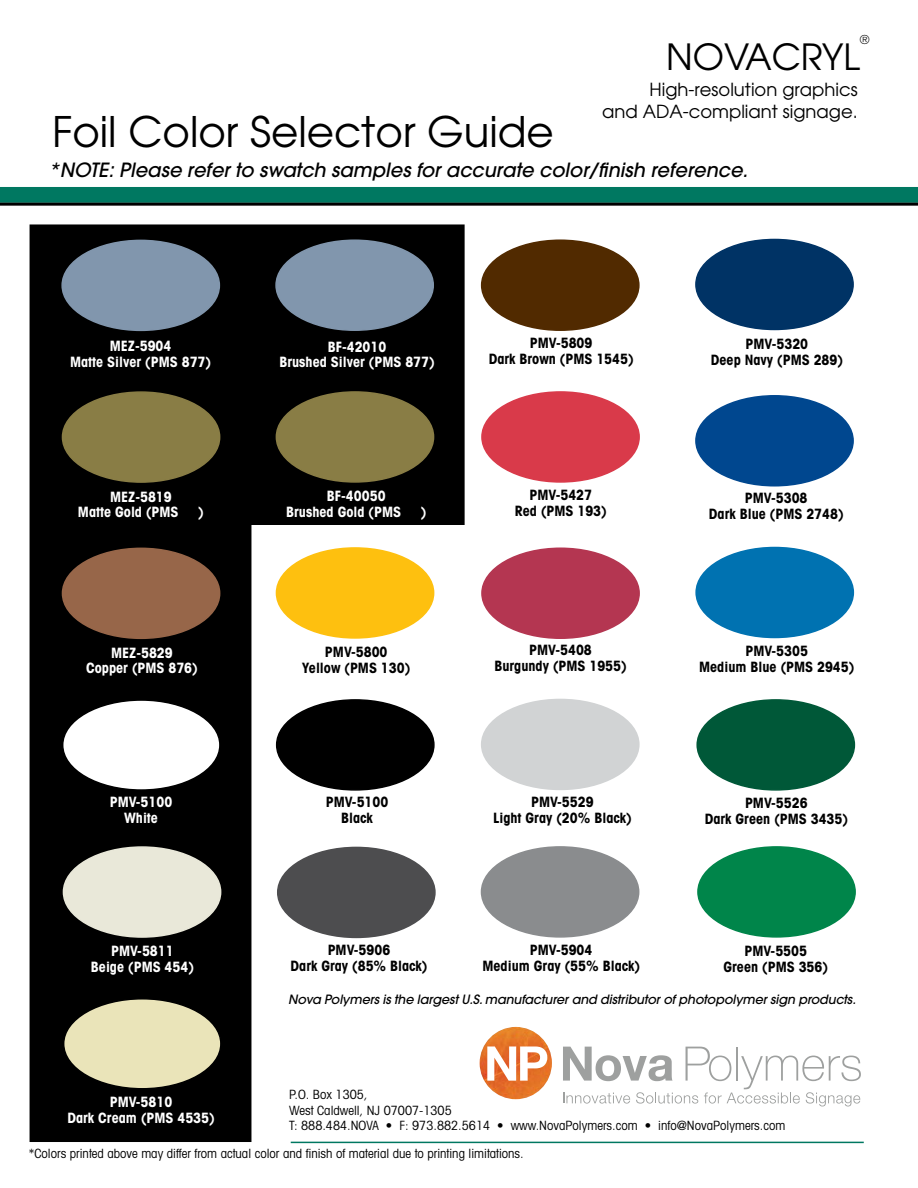
<style>
.page{position:relative;width:918px;height:1188px;background:#fff}
.page>*{position:absolute;margin:0;border:0;box-sizing:border-box;transform-origin:0 0}
.t1{font:42px "Avant Garde";color:#000}
.t2{font:36px "Avant Garde";color:#000}
.t3{font:italic 500 19.5px "Avant Garde";color:#000}
.t4{font:18px/21.6px "Avant Garde";color:#000;text-align:right}
.t5{font:700 condensed 14.25px/15.8px "Avant Garde";color:#000;text-align:center}
.t6{font:700 condensed 14.25px/15.8px "Avant Garde";color:#fff;text-align:center}
.t7{font:condensed 12.75px/15.3px "Avant Garde";color:#000}
.t8{font:italic 500 12.75px "Avant Garde";letter-spacing:-.01em;color:#000}
.t9{font:12.3px "Avant Garde";color:#000}
</style>
<div class="page">
<div style="left:243px;top:217px;width:221px;height:307px;background:#000"></div>
<div style="left:243px;top:217px;width:222px;height:308px;border:2px solid #000"></div>
<div style="left:30px;top:218px;width:221px;height:923px;background:#000"></div>
<div style="left:482px;top:240px;width:157px;height:90px;background:#512a00;border-radius:50%"></div>
<div style="left:481px;top:239px;width:159px;height:92px;border:2px solid #512a00;border-radius:50%"></div>
<div style="left:482px;top:392px;width:157px;height:90px;background:#d93a4a;border-radius:50%"></div>
<div style="left:481px;top:391px;width:159px;height:92px;border:2px solid #d93a4a;border-radius:50%"></div>
<div style="left:482px;top:548px;width:157px;height:90px;background:#b43651;border-radius:50%"></div>
<div style="left:481px;top:548px;width:159px;height:91px;border:2px solid #b43651;border-radius:50%"></div>
<div style="left:276px;top:240px;width:157px;height:90px;background:#8196ad;border-radius:50%"></div>
<div style="left:275px;top:239px;width:159px;height:92px;border:2px solid #8196ad;border-radius:50%"></div>
<div style="left:276px;top:392px;width:158px;height:90px;background:#897d45;border-radius:50%"></div>
<div style="left:276px;top:391px;width:158px;height:92px;border:2px solid #897d45;border-radius:50%"></div>
<div style="left:277px;top:700px;width:157px;height:90px;background:#000;border-radius:50%"></div>
<div style="left:276px;top:699px;width:159px;height:92px;border:2px solid #000;border-radius:50%"></div>
<div style="left:481px;top:847px;width:158px;height:90px;background:#8a8c8e;border-radius:50%"></div>
<div style="left:481px;top:846px;width:158px;height:92px;border:2px solid #8a8c8e;border-radius:50%"></div>
<div style="left:278px;top:847px;width:157px;height:90px;background:#4d4d4f;border-radius:50%"></div>
<div style="left:277px;top:847px;width:159px;height:91px;border:2px solid #4d4d4f;border-radius:50%"></div>
<div style="left:62px;top:240px;width:157px;height:90px;background:#8196ad;border-radius:50%"></div>
<div style="left:61px;top:240px;width:159px;height:91px;border:2px solid #8196ad;border-radius:50%"></div>
<div style="left:62px;top:392px;width:158px;height:90px;background:#897d45;border-radius:50%"></div>
<div style="left:62px;top:391px;width:158px;height:92px;border:2px solid #897d45;border-radius:50%"></div>
<div style="left:62px;top:548px;width:158px;height:90px;background:#976649;border-radius:50%"></div>
<div style="left:62px;top:548px;width:158px;height:91px;border:2px solid #976649;border-radius:50%"></div>
<div style="left:63px;top:700px;width:157px;height:90px;background:#fff;border-radius:50%"></div>
<div style="left:62px;top:699px;width:159px;height:92px;border:2px solid #000;border-radius:50%"></div>
<div style="left:63px;top:847px;width:158px;height:90px;background:#e9e8d9;border-radius:50%"></div>
<div style="left:63px;top:846px;width:158px;height:92px;border:2px solid #e9e8d9;border-radius:50%"></div>
<div style="left:64px;top:999px;width:157px;height:90px;background:#eae4b9;border-radius:50%"></div>
<div style="left:63px;top:998px;width:159px;height:92px;border:2px solid #000;border-radius:50%"></div>
<div style="left:0;top:187px;width:918px;height:16px;background:#007861"></div>
<hr style="left:0;top:203px;width:918px;height:3px;background:#000">
<div style="left:696px;top:239px;width:157px;height:90px;background:#003365;border-radius:50%"></div>
<div style="left:695px;top:239px;width:159px;height:91px;border:2px solid #003365;border-radius:50%"></div>
<div style="left:696px;top:396px;width:157px;height:90px;background:#00478f;border-radius:50%"></div>
<div style="left:695px;top:395px;width:159px;height:92px;border:2px solid #00478f;border-radius:50%"></div>
<div style="left:696px;top:548px;width:157px;height:90px;background:#0072b1;border-radius:50%"></div>
<div style="left:695px;top:547px;width:159px;height:91px;border:2px solid #0072b1;border-radius:50%"></div>
<div style="left:276px;top:548px;width:158px;height:90px;background:#fec00f;border-radius:50%"></div>
<div style="left:276px;top:547px;width:158px;height:92px;border:2px solid #fec00f;border-radius:50%"></div>
<div style="left:697px;top:700px;width:157px;height:90px;background:#005838;border-radius:50%"></div>
<div style="left:696px;top:699px;width:159px;height:92px;border:2px solid #005838;border-radius:50%"></div>
<div style="left:698px;top:847px;width:157px;height:90px;background:#00854a;border-radius:50%"></div>
<div style="left:697px;top:846px;width:159px;height:92px;border:2px solid #00854a;border-radius:50%"></div>
<div style="left:482px;top:699px;width:157px;height:90px;background:#d1d3d4;border-radius:50%"></div>
<div style="left:481px;top:699px;width:159px;height:91px;border:2px solid #d1d3d4;border-radius:50%"></div>
<hr style="left:291px;top:1142px;width:573px;height:1px;background:#007861">
<div style="left:22px;top:211px;width:461px;height:13px;background:#fff"></div>
<img style="left:480px;top:1027px;width:72px;height:72px;border-radius:36px">
<svg style="left:487px;top:1046px;width:60px;height:35px"></svg>
<svg style="left:563px;top:1047px;width:298px;height:59px"></svg>
<h1 class="t1" style="left:52px;top:106px;width:503px">Foil Color Selector Guide</h1>
<p class="t9" style="left:860px;top:32px;width:11px">®</p>
<h2 class="t2" style="left:666px;top:34px;width:195px">NOVACRYL</h2>
<p class="t4" style="left:602px;top:78px;width:257px">High-resolution graphics<br>and ADA-compliant signage.</p>
<h3 class="t3" style="left:49px;top:158px;width:701px">*NOTE: Please refer to swatch samples for accurate color/finish reference.</h3>
<p class="t6" style="left:70px;top:337px;width:142px">MEZ-5904<br>Matte Silver (PMS 877)</p>
<p class="t6" style="left:279px;top:338px;width:157px">BF-42010<br>Brushed Silver (PMS 877)</p>
<p class="t5" style="left:489px;top:334px;width:146px">PMV-5809<br>Dark Brown (PMS 1545)</p>
<p class="t5" style="left:711px;top:336px;width:134px">PMV-5320<br>Deep Navy (PMS 289)</p>
<p class="t6" style="left:78px;top:488px;width:102px;text-align:left;text-indent:32px">MEZ-5819<br>Matte Gold (PMS</p>
<p class="t6" style="left:198px;top:504px;width:7px">)</p>
<p class="t6" style="left:286px;top:487px;width:116px;text-align:left;text-indent:41px">BF-40050<br>Brushed Gold (PMS</p>
<p class="t6" style="left:421px;top:503px;width:7px">)</p>
<p class="t5" style="left:515px;top:487px;width:93px">PMV-5427<br>Red (PMS 193)</p>
<p class="t5" style="left:709px;top:490px;width:136px">PMV-5308<br>Dark Blue (PMS 2748)</p>
<p class="t6" style="left:86px;top:644px;width:113px">MEZ-5829<br>Copper (PMS 876)</p>
<p class="t5" style="left:302px;top:644px;width:109px">PMV-5800<br>Yellow (PMS 130)</p>
<p class="t5" style="left:494px;top:641px;width:134px">PMV-5408<br>Burgundy (PMS 1955)</p>
<p class="t5" style="left:699px;top:643px;width:157px">PMV-5305<br>Medium Blue (PMS 2945)</p>
<p class="t6" style="left:110px;top:794px;width:64px">PMV-5100<br>White</p>
<p class="t5" style="left:326px;top:794px;width:64px">PMV-5100<br>Black</p>
<p class="t5" style="left:493px;top:794px;width:140px">PMV-5529<br>Light Gray (20% Black)</p>
<p class="t5" style="left:705px;top:794px;width:145px">PMV-5526<br>Dark Green (PMS 3435)</p>
<p class="t6" style="left:91px;top:943px;width:104px">PMV-5811<br>Beige (PMS 454)</p>
<p class="t5" style="left:291px;top:942px;width:138px">PMV-5906<br>Dark Gray (85% Black)</p>
<p class="t5" style="left:482px;top:942px;width:159px">PMV-5904<br>Medium Gray (55% Black)</p>
<p class="t5" style="left:723px;top:943px;width:106px">PMV-5505<br>Green (PMS 356)</p>
<p class="t8" style="left:288px;top:991px;width:569px">Nova Polymers is the largest U.S. manufacturer and distributor of photopolymer sign products.</p>
<p class="t7" style="left:289px;top:1087px;width:498px">P.O. Box 1305,<br>West Caldwell, NJ 07007-1305<br>T: 888.484.NOVA • F: 973.882.5614 • www.NovaPolymers.com • info@NovaPolymers.com</p>
<p class="t7" style="left:29px;top:1145px;width:497px">*Colors printed above may differ from actual color and finish of material due to printing limitations.</p>
<p class="t6" style="left:67px;top:1093px;width:149px">PMV-5810<br>Dark Cream (PMS 4535)</p>
</div>
